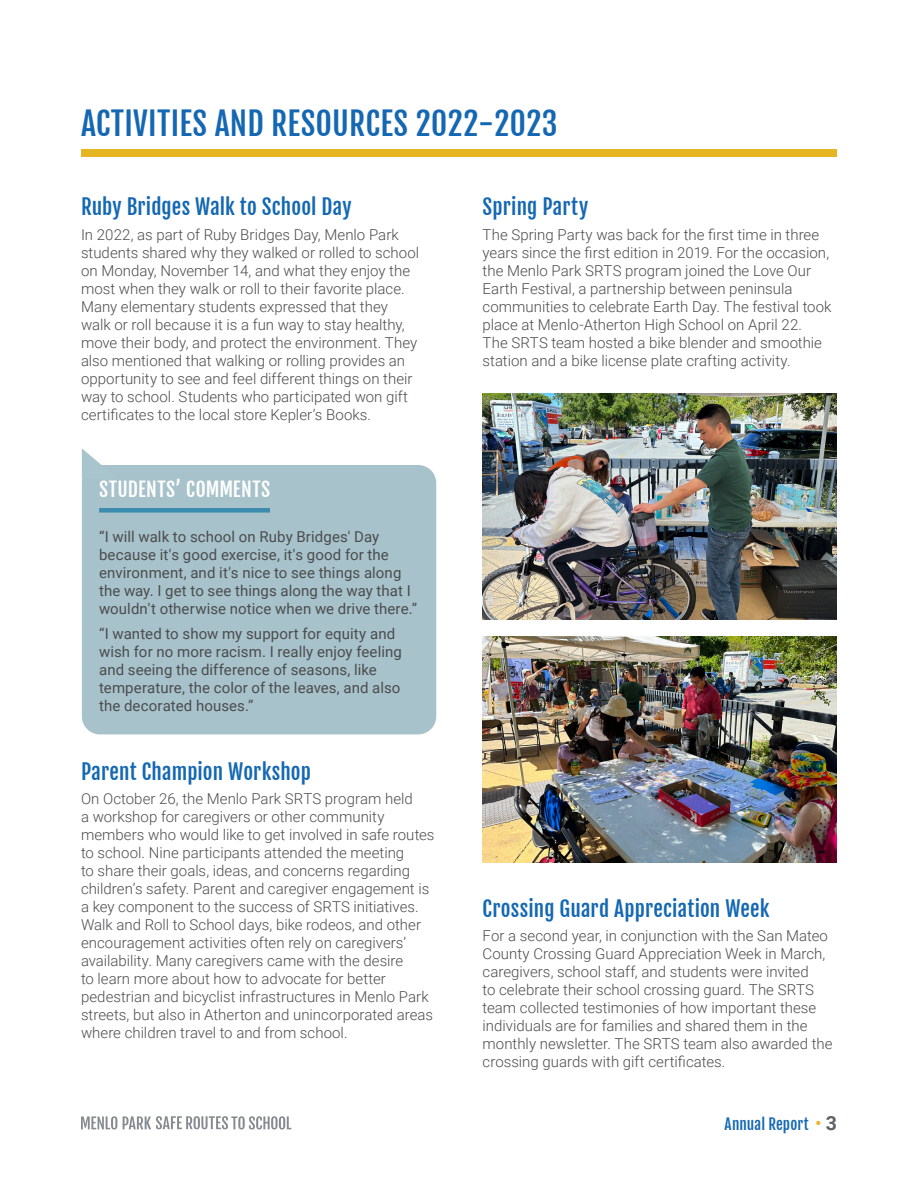
<style>
.page{position:relative;width:918px;height:1188px;background:#fff}
.page>*{position:absolute;margin:0;border:0;box-sizing:border-box;transform-origin:0 0}
.t1{font:31.5px "Fjalla One";letter-spacing:.01em;color:#1468b3}
.t2{font:21px "Fjalla One";letter-spacing:.005em;color:#1468b3}
.t3{font:19.5px "Fjalla One";letter-spacing:.02em;color:#fff}
.t4{font:300 15px/18px "Roboto";color:#4b4c4d}
.t5{font:300 15px/18px "Roboto";color:#4d4d4f}
.t6{font:15px/18px "Roboto";letter-spacing:.005em;color:#4b4c4d}
.t7{font:15px "Fjalla One";letter-spacing:.005em;color:#1468b3}
.s1{font-family:"Roboto";font-size:19.5px;color:#e5b621}
.s2{font-family:"Roboto";font-weight:700;font-size:19.5px;color:#5f6369}
</style>
<div class="page">
<svg style="left:81px;top:1116px;width:210px;height:14px"></svg>
<div style="left:81px;top:149px;width:756px;height:8px;background:#e5b621"></div>
<div style="left:82px;top:465px;width:354px;height:269px;background:#a7c2ca;border-radius:18px"></div>
<div style="left:99px;top:508px;width:171px;height:5px;background:#3c8cad"></div>
<img style="left:483px;top:394px;width:354px;height:225px">
<img style="left:483px;top:637px;width:354px;height:225px">
<svg style="left:82px;top:448px;width:20px;height:31px"></svg>
<h1 class="t1" style="left:81px;top:104px;width:478px">ACTIVITIES AND RESOURCES 2022-2023</h1>
<h2 class="t2" style="left:81px;top:194px;width:272px">Ruby Bridges Walk to School Day</h2>
<p class="t4" style="left:81px;top:225px;width:340px">In 2022, as part of Ruby Bridges Day, Menlo Park students shared why they walked or rolled to school on Monday, November 14, and what they enjoy the most when they walk or roll to their favorite place.<br>Many elementary students expressed that they walk or roll because it is a fun way to stay healthy, move their body, and protect the environment. They also mentioned that walking or rolling provides an opportunity to see and feel different things on their way to school. Students who participated won gift certificates to the local store Kepler’s Books.</p>
<h3 class="t3" style="left:99px;top:478px;width:173px">STUDENTS’ COMMENTS</h3>
<p class="t6" style="left:99px;top:527px;width:320px">“I will walk to school on Ruby Bridges' Day because it's good exercise, it's good for the environment, and it's nice to see things along the way. I get to see things along the way that I wouldn't otherwise notice when we drive there.”</p>
<p class="t6" style="left:99px;top:624px;width:304px">“I wanted to show my support for equity and wish for no more racism. I really enjoy feeling and seeing the difference of seasons, like temperature, the color of the leaves, and also the decorated houses.”</p>
<h2 class="t2" style="left:81px;top:758px;width:231px">Parent Champion Workshop</h2>
<p class="t5" style="left:81px;top:790px;width:355px">On October 26, the Menlo Park SRTS program held<br>a workshop for caregivers or other community members who would like to get involved in safe routes to school. Nine participants attended the meeting<br>to share their goals, ideas, and concerns regarding children’s safety. Parent and caregiver engagement is a key component to the success of SRTS initiatives.<br>Walk and Roll to School days, bike rodeos, and other encouragement activities often rely on caregivers’ availability. Many caregivers came with the desire<br>to learn more about how to advocate for better pedestrian and bicyclist infrastructures in Menlo Park streets, but also in Atherton and unincorporated areas where children travel to and from school.</p>
<h2 class="t2" style="left:483px;top:194px;width:107px">Spring Party</h2>
<p class="t4" style="left:483px;top:225px;width:350px">The Spring Party was back for the first time in three years since the first edition in 2019. For the occasion, the Menlo Park SRTS program joined the Love Our Earth Festival, a partnership between peninsula communities to celebrate Earth Day. The festival took place at Menlo-Atherton High School on April 22.<br>The SRTS team hosted a bike blender and smoothie station and a bike license plate crafting activity.</p>
<h2 class="t2" style="left:483px;top:896px;width:288px">Crossing Guard Appreciation Week</h2>
<p class="t4" style="left:483px;top:927px;width:352px">For a second year, in conjunction with the San Mateo County Crossing Guard Appreciation Week in March, caregivers, school staff, and students were invited<br>to celebrate their school crossing guard. The SRTS team collected testimonies of how important these individuals are for families and shared them in the monthly newsletter. The SRTS team also awarded the crossing guards with gift certificates.</p>
<p class="t7" style="left:725px;top:1115px;width:114px">Annual Report <span class="s1">•</span> <span class="s2">3</span></p>
</div>
